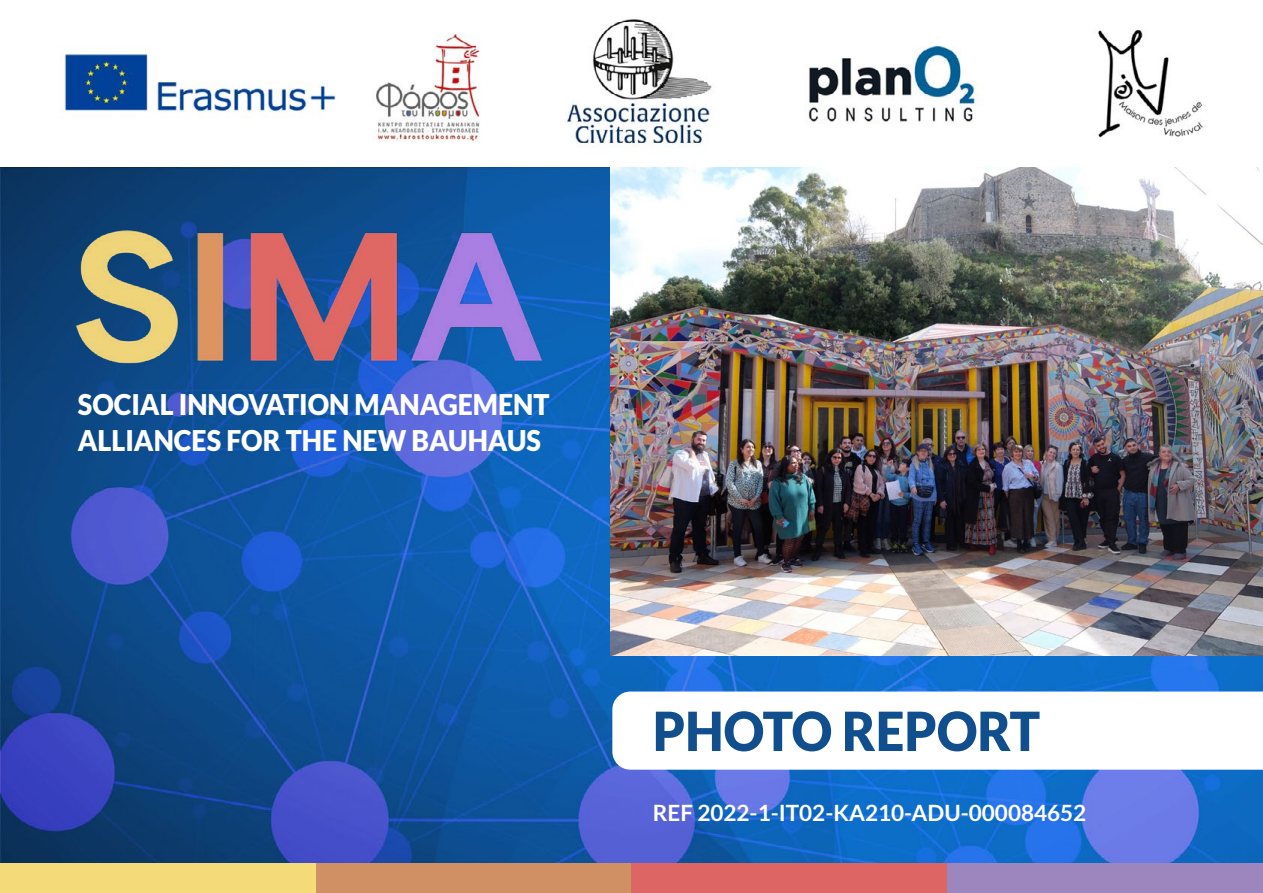
<style>
.page{position:relative;width:1263px;height:893px;background:#fff}
.page>*{position:absolute;margin:0;border:0;box-sizing:border-box;transform-origin:0 0}
.t1{font:900 54px "Lato";color:#104e8e;scale:.94 1}
.t2{font:900 28.5px/36px "Lato";color:#fff;scale:.94 1}
.t3{font:700 22.5px "Lato";color:#fff}
</style>
<div class="page">
<img style="left:0;top:19px;width:1263px;height:844px">
<img style="left:62px;top:230px;width:495px;height:135px">
<div style="left:0;top:863px;width:316px;height:30px;background:#f5da7a"></div>
<div style="left:316px;top:863px;width:315px;height:30px;background:#d09063"></div>
<div style="left:631px;top:863px;width:316px;height:30px;background:#dd6664"></div>
<div style="left:947px;top:863px;width:316px;height:30px;background:#9d85bd"></div>
<svg style="left:612px;top:691px;width:651px;height:79px"></svg>
<img style="left:611px;top:167px;width:652px;height:488px">
<div style="left:0;top:157px;width:1263px;height:10px;background:#fff"></div>
<p class="t2" style="left:78px;top:386px;width:503px">SOCIAL INNOVATION MANAGEMENT<br>ALLIANCES FOR THE NEW BAUHAUS</p>
<h1 class="t1" style="left:653px;top:700px;width:413px">PHOTO REPORT</h1>
<p class="t3" style="left:653px;top:800px;width:435px">REF 2022-1-IT02-KA210-ADU-000084652</p>
</div>
